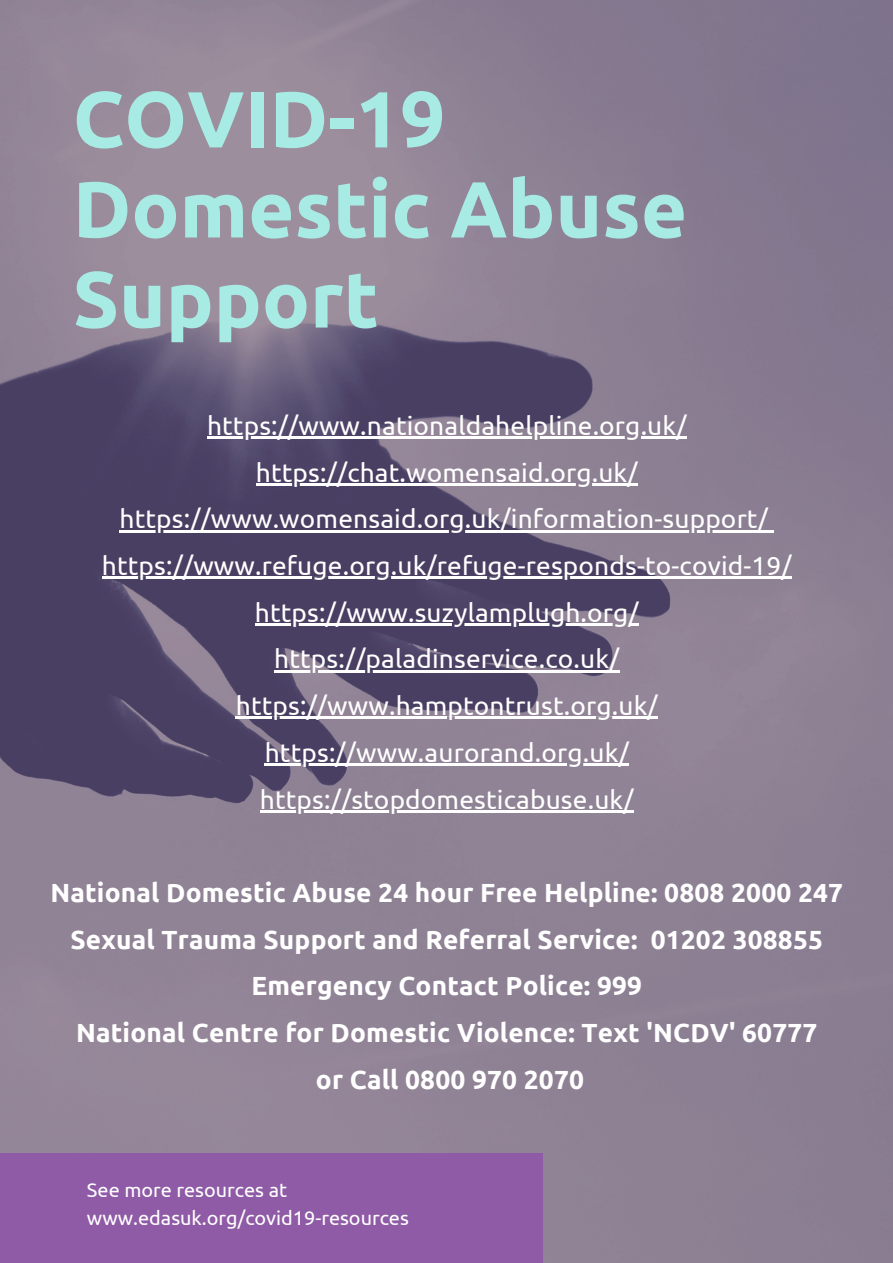
<style>
.page{position:relative;width:893px;height:1263px;background:#fff}
.page>*{position:absolute;margin:0;border:0;box-sizing:border-box;transform-origin:0 0}
.t1{font:700 79.43px/90.1px "Ubuntu";color:#a8eae4}
.t2{font:26.25px/46.7px "Ubuntu";letter-spacing:.005em;color:#fff;text-align:center}
.t3{font:700 26.25px/46.7px "Ubuntu";letter-spacing:.005em;color:#fff;text-align:center}
.t4{font:19.88px/27.6px "Ubuntu";color:#fff}
</style>
<div class="page">
<img style="left:0;top:0;width:893px;height:1263px">
<div style="left:0;top:1153px;width:542px;height:110px;background:#8f5ba6"></div>
<hr style="left:207px;top:436px;width:480px;height:3px;background:#fff">
<hr style="left:256px;top:483px;width:382px;height:2px;background:#fff">
<hr style="left:119px;top:530px;width:655px;height:2px;background:#fff">
<hr style="left:102px;top:577px;width:690px;height:2px;background:#fff">
<hr style="left:255px;top:623px;width:384px;height:3px;background:#fff">
<hr style="left:274px;top:670px;width:345px;height:2px;background:#fff">
<hr style="left:236px;top:717px;width:422px;height:2px;background:#fff">
<hr style="left:265px;top:763px;width:364px;height:3px;background:#fff">
<hr style="left:260px;top:810px;width:374px;height:2px;background:#fff">
<h1 class="t1" style="left:73px;top:73px;width:616px">COVID-19<br>Domestic Abuse<br>Support</h1>
<p class="t2" style="left:102px;top:402px;width:691px">https://www.nationaldahelpline.org.uk/ https://chat.womensaid.org.uk/ https://www.womensaid.org.uk/information-support/ https://www.refuge.org.uk/refuge-responds-to-covid-19/ https://www.suzylamplugh.org/ https://paladinservice.co.uk/ https://www.hamptontrust.org.uk/ https://www.aurorand.org.uk/ https://stopdomesticabuse.uk/</p>
<p class="t3" style="left:50px;top:869px;width:794px">National Domestic Abuse 24 hour Free Helpline: 0808 2000 247<br>Sexual Trauma Support and Referral Service: 01202 308855<br>Emergency Contact Police: 999<br>National Centre for Domestic Violence: Text 'NCDV' 60777<br>or Call 0800 970 2070</p>
<p class="t4" style="left:87px;top:1176px;width:323px">See more resources at www.edasuk.org/covid19-resources</p>
</div>
